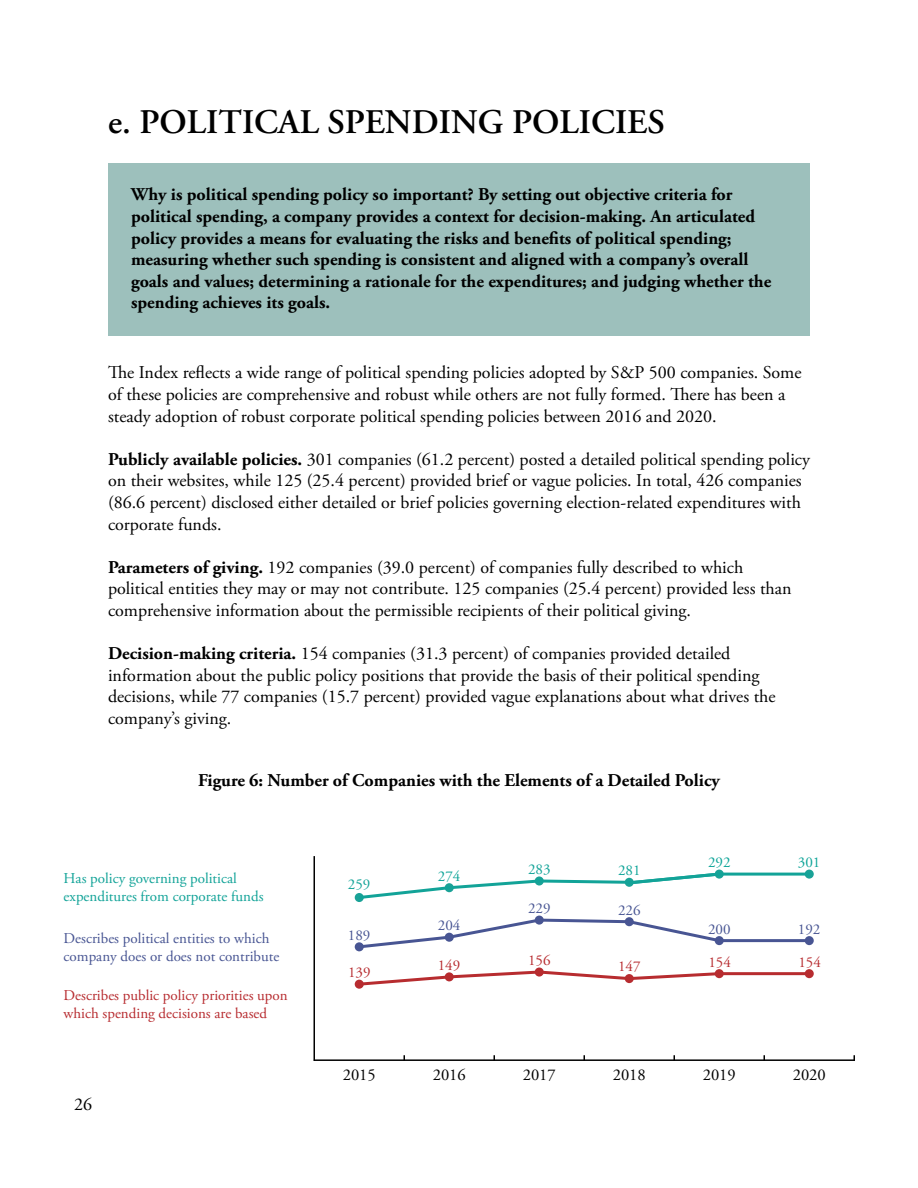
<style>
.page{position:relative;width:918px;height:1188px;background:#fff}
.page>*{position:absolute;margin:0;border:0;box-sizing:border-box;transform-origin:0 0}
.t1{font:600 34.5px "Adobe Garamond Pro";color:#000}
.t2{font:18px/21.6px "Adobe Garamond Pro";color:#000}
.t3{font:700 18px/21.6px "Adobe Garamond Pro";color:#000}
.t4{font:16.5px "Adobe Garamond Pro";color:#000}
.t5{font:15px/18px "Adobe Garamond Pro";color:#b72c30}
.t6{font:15px/18px "Adobe Garamond Pro";color:#485593}
.t7{font:15px/18px "Adobe Garamond Pro";color:#12a398}
.t8{font:15px "Adobe Garamond Pro";color:#0da498}
.s1{font-weight:700}
</style>
<div class="page">
<hr style="left:314px;top:856px;width:1px;height:205px;background:#000">
<hr style="left:314px;top:1059px;width:541px;height:2px;background:#000">
<svg style="left:355px;top:980px;width:9px;height:9px"></svg>
<svg style="left:356px;top:917px;width:367px;height:33px"></svg>
<svg style="left:356px;top:969px;width:367px;height:18px"></svg>
<div style="left:805px;top:870px;width:9px;height:9px;background:#1aa297;border-radius:50%"></div>
<div style="left:805px;top:936px;width:9px;height:9px;background:#485593;border-radius:50%"></div>
<div style="left:805px;top:969px;width:9px;height:9px;background:#b72c30;border-radius:50%"></div>
<svg style="left:356px;top:871px;width:367px;height:30px"></svg>
<hr style="left:719px;top:873px;width:91px;height:3px;background:#12a398">
<hr style="left:719px;top:939px;width:90px;height:3px;background:#485593">
<hr style="left:719px;top:972px;width:90px;height:3px;background:#b72c2f">
<div style="left:108px;top:163px;width:702px;height:172px;background:#9dc0bc"></div>
<h1 class="t1" style="left:108px;top:102px;width:558px">e. POLITICAL SPENDING POLICIES</h1>
<p class="t3" style="left:131px;top:184px;width:642px">Why is political spending policy so important? By setting out objective criteria for political spending, a company provides a context for decision-making. An articulated policy provides a means for evaluating the risks and benefits of political spending; measuring whether such spending is consistent and aligned with a company’s overall goals and values; determining a rationale for the expenditures; and judging whether the spending achieves its goals.</p>
<p class="t2" style="left:108px;top:362px;width:695px">The Index reflects a wide range of political spending policies adopted by S&amp;P 500 companies. Some of these policies are comprehensive and robust while others are not fully formed. There has been a steady adoption of robust corporate political spending policies between 2016 and 2020.</p>
<p class="t2" style="left:108px;top:449px;width:704px"><span class="s1">Publicly available policies.</span> 301 companies (61.2 percent) posted a detailed political spending policy on their websites, while 125 (25.4 percent) provided brief or vague policies. In total, 426 companies (86.6 percent) disclosed either detailed or brief policies governing election-related expenditures with corporate funds.</p>
<p class="t2" style="left:108px;top:557px;width:685px"><span class="s1">Parameters of giving.</span> 192 companies (39.0 percent) of companies fully described to which political entities they may or may not contribute. 125 companies (25.4 percent) provided less than comprehensive information about the permissible recipients of their political giving.</p>
<p class="t2" style="left:108px;top:643px;width:669px"><span class="s1">Decision-making criteria.</span> 154 companies (31.3 percent) of companies provided detailed information about the public policy positions that provide the basis of their political spending decisions, while 77 companies (15.7 percent) provided vague explanations about what drives the company’s giving.</p>
<p class="t3" style="left:198px;top:770px;width:523px">Figure 6: Number of Companies with the Elements of a Detailed Policy</p>
<p class="t7" style="left:64px;top:869px;width:201px">Has policy governing political expenditures from corporate funds</p>
<p class="t6" style="left:64px;top:930px;width:217px">Describes political entities to which company does or does not contribute</p>
<p class="t5" style="left:64px;top:986px;width:226px">Describes public policy priorities upon which spending decisions are based</p>
<p class="t7" style="left:348px;top:876px;width:24px">259</p>
<p class="t6" style="left:348px;top:927px;width:24px">189</p>
<p class="t5" style="left:348px;top:964px;width:24px">139</p>
<p class="t8" style="left:438px;top:867px;width:24px">274</p>
<p class="t6" style="left:438px;top:917px;width:24px">204</p>
<p class="t7" style="left:528px;top:861px;width:24px">283</p>
<p class="t8" style="left:618px;top:861px;width:24px">281</p>
<p class="t6" style="left:528px;top:900px;width:24px">229</p>
<p class="t6" style="left:618px;top:901px;width:24px">226</p>
<p class="t8" style="left:708px;top:853px;width:24px">292</p>
<p class="t6" style="left:708px;top:920px;width:24px">200</p>
<p class="t5" style="left:438px;top:957px;width:24px">149</p>
<p class="t5" style="left:528px;top:952px;width:24px">156</p>
<p class="t5" style="left:618px;top:958px;width:24px">147</p>
<p class="t5" style="left:708px;top:953px;width:24px">154</p>
<p class="t8" style="left:798px;top:853px;width:24px">301</p>
<p class="t6" style="left:798px;top:920px;width:24px">192</p>
<p class="t5" style="left:798px;top:953px;width:24px">154</p>
<p class="t2" style="left:74px;top:1094px;width:19px">26</p>
<p class="t4" style="left:343px;top:1065px;width:34px">2015</p>
<p class="t4" style="left:433px;top:1065px;width:34px">2016</p>
<p class="t4" style="left:523px;top:1065px;width:34px">2017</p>
<p class="t4" style="left:613px;top:1065px;width:34px">2018</p>
<p class="t4" style="left:703px;top:1065px;width:34px">2019</p>
<p class="t4" style="left:793px;top:1065px;width:34px">2020</p>
</div>
